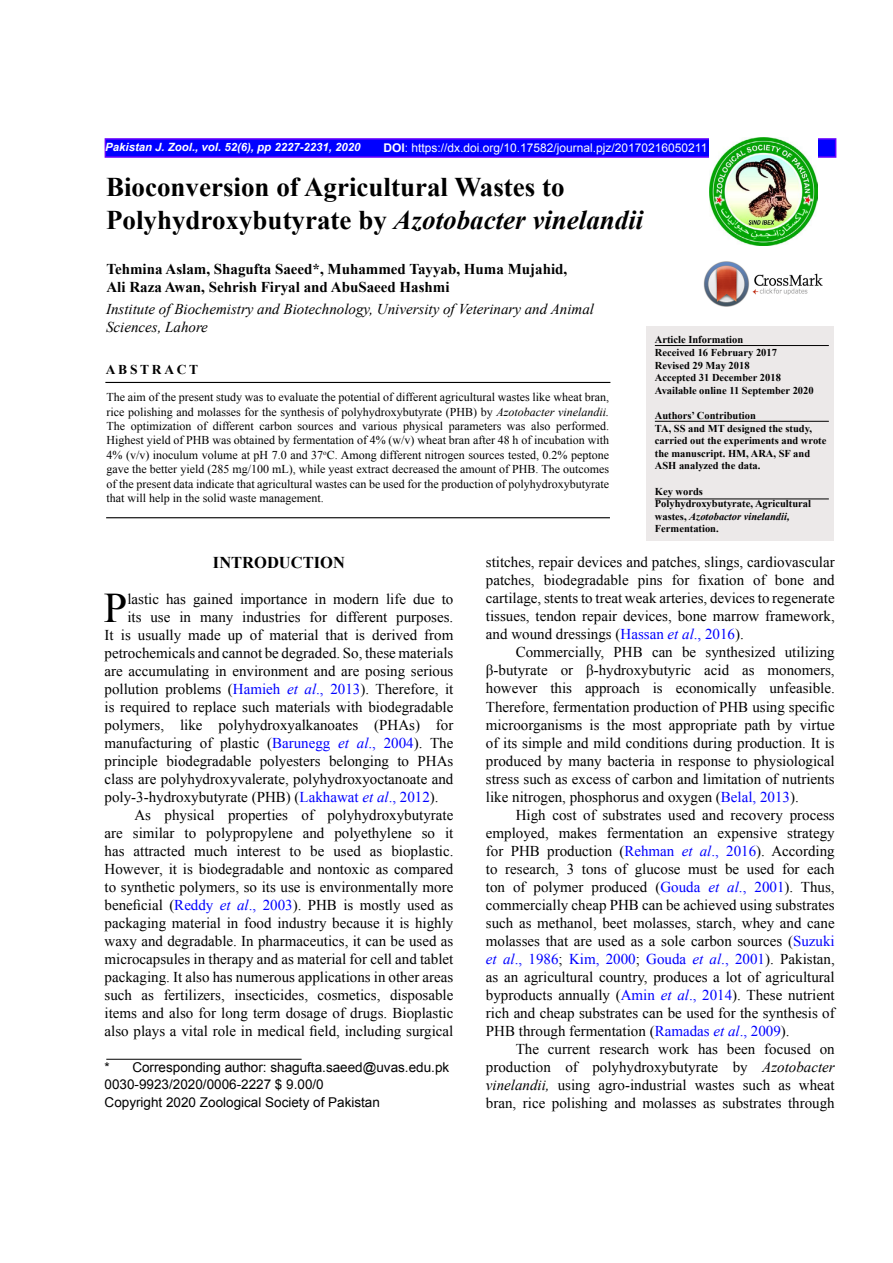
<style>
.page{position:relative;width:893px;height:1263px;background:#fff}
.page>*{position:absolute;margin:0;border:0;box-sizing:border-box;transform-origin:0 0}
.t1{font:42.15px "Times New Roman";color:#000}
.t2{font:700 27px/32.4px "Times New Roman";color:#000}
.t3{font:700 16.5px "Times New Roman";color:#000}
.t4{font:15px/18px "Times New Roman";color:#000;text-align:justify}
.t5{font:700 15px/18px "Times New Roman";color:#000}
.t6{font:italic 15px/18px "Times New Roman";color:#000}
.t7{font:13.5px/16.2px "Arial";color:#000}
.t8{font:700 13.5px "Times New Roman";letter-spacing:.2em;color:#000}
.t9{font:12px/14.4px "Times New Roman";color:#000;text-align:justify}
.t10{font:12px "Arial";color:#fff}
.t11{font:italic 700 11.4px "Arial";color:#fff}
.t12{font:700 10.5px/12.6px "Times New Roman";color:#000}
.s1{font-weight:700}
.s2{font-style:italic}
.s3{color:#00f}
.s4{font-style:italic;color:#00f}
</style>
<div class="page">
<img style="left:703px;top:261px;width:120px;height:45px">
<div style="left:105px;top:138px;width:731px;height:20px;background:#00f;border:2px solid #60f"></div>
<img style="left:709px;top:138px;width:108px;height:108px">
<div style="left:646px;top:326px;width:187px;height:215px;background:#ece9e9"></div>
<hr style="left:655px;top:421px;width:174px;height:1px;background:#000">
<hr style="left:105px;top:382px;width:505px;height:1px;background:#000">
<hr style="left:106px;top:517px;width:504px;height:1px;background:#000">
<hr style="left:655px;top:345px;width:174px;height:1px;background:#000">
<hr style="left:106px;top:1059px;width:196px;height:1px;background:#000">
<hr style="left:655px;top:499px;width:174px;height:1px;background:#000">
<p class="t11" style="left:105px;top:139px;width:257px">Pakistan J. Zool., vol. 52(6), pp 2227-2231, 2020</p>
<p class="t10" style="left:383px;top:140px;width:326px"><span class="s1">DOI</span>: https://dx.doi.org/10.17582/journal.pjz/20170216050211</p>
<h2 class="t2" style="left:106px;top:171px;width:539px">Bioconversion of Agricultural Wastes to<br>Polyhydroxybutyrate by <span class="s2">Azotobacter vinelandii</span></h2>
<p class="t5" style="left:106px;top:259px;width:462px">Tehmina Aslam, Shagufta Saeed*, Muhammed Tayyab, Huma Mujahid,<br>Ali Raza Awan, Sehrish Firyal and AbuSaeed Hashmi</p>
<p class="t6" style="left:106px;top:300px;width:489px">Institute of Biochemistry and Biotechnology, University of Veterinary and Animal<br>Sciences, Lahore</p>
<p class="t8" style="left:106px;top:360px;width:94px">ABSTRACT</p>
<p class="t9" style="left:107px;top:390px;width:504px">The aim of the present study was to evaluate the potential of different agricultural wastes like wheat bran, rice polishing and molasses for the synthesis of polyhydroxybutyrate (PHB) by <span class="s2">Azotobacter vinelandii.<br></span>The optimization of different carbon sources and various physical parameters was also performed.<br>Highest yield of PHB was obtained by fermentation of 4% (w/v) wheat bran after 48 h of incubation with 4% (v/v) inoculum volume at pH 7.0 and 37<sup>o</sup>C. Among different nitrogen sources tested, 0.2% peptone gave the better yield (285 mg/100 mL), while yeast extract decreased the amount of PHB. The outcomes of the present data indicate that agricultural wastes can be used for the production of polyhydroxybutyrate that will help in the solid waste management.</p>
<p class="t12" style="left:655px;top:333px;width:160px">Article Information<br>Received 16 February 2017<br>Revised 29 May 2018<br>Accepted 31 December 2018<br>Available online 11 September 2020</p>
<p class="t12" style="left:655px;top:409px;width:173px">Authors’ Contribution<br>TA, SS and MT designed the study, carried out the experiments and wrote the manuscript. HM, ARA, SF and<br>ASH analyzed the data.</p>
<p class="t12" style="left:655px;top:484px;width:158px">Key words<br>Polyhydroxybutyrate, Agricultural wastes, <span class="s2">Azotobactor vinelandii,<br></span>Fermentation.</p>
<p class="t3" style="left:213px;top:551px;width:133px">INTRODUCTION</p>
<h1 class="t1" style="left:104px;top:580px;width:25px">P</h1>
<p class="t4" style="left:127px;top:590px;width:327px">lastic has gained importance in modern life due to</p>
<p class="t4" style="left:127px;top:608px;width:328px">its use in many industries for different purposes.</p>
<p class="t4" style="left:105px;top:626px;width:350px">It is usually made up of material that is derived from</p>
<p class="t4" style="left:105px;top:644px;width:350px">petrochemicals and cannot be degraded. So, these materials</p>
<p class="t4" style="left:105px;top:662px;width:350px">are accumulating in environment and are posing serious</p>
<p class="t4" style="left:105px;top:680px;width:350px">pollution problems (<span class="s3">Hamieh</span> <span class="s4">et al</span><span class="s3">., 2013</span>). Therefore, it</p>
<p class="t4" style="left:105px;top:698px;width:350px">is required to replace such materials with biodegradable</p>
<p class="t4" style="left:105px;top:716px;width:350px">polymers, like polyhydroxyalkanoates (PHAs) for</p>
<p class="t4" style="left:105px;top:734px;width:350px">manufacturing of plastic (<span class="s3">Barunegg</span> <span class="s4">et al</span><span class="s3">., 2004</span>). The</p>
<p class="t4" style="left:105px;top:752px;width:350px">principle biodegradable polyesters belonging to PHAs</p>
<p class="t4" style="left:105px;top:770px;width:350px">class are polyhydroxyvalerate, polyhydroxyoctanoate and</p>
<p class="t4" style="left:105px;top:788px;width:336px">poly-3-hydroxybutyrate (PHB) (<span class="s3">Lakhawat</span> <span class="s4">et al</span><span class="s3">., 2012</span>).</p>
<p class="t4" style="left:134px;top:806px;width:320px">As physical properties of polyhydroxybutyrate</p>
<p class="t4" style="left:105px;top:824px;width:350px">are similar to polypropylene and polyethylene so it</p>
<p class="t4" style="left:105px;top:842px;width:350px">has attracted much interest to be used as bioplastic.</p>
<p class="t4" style="left:105px;top:860px;width:350px">However, it is biodegradable and nontoxic as compared</p>
<p class="t4" style="left:105px;top:878px;width:350px">to synthetic polymers, so its use is environmentally more</p>
<p class="t4" style="left:105px;top:896px;width:350px">beneficial (<span class="s3">Reddy</span> <span class="s4">et al</span><span class="s3">., 2003</span>). PHB is mostly used as</p>
<p class="t4" style="left:105px;top:914px;width:350px">packaging material in food industry because it is highly</p>
<p class="t4" style="left:105px;top:932px;width:350px">waxy and degradable. In pharmaceutics, it can be used as</p>
<p class="t4" style="left:105px;top:950px;width:350px">microcapsules in therapy and as material for cell and tablet</p>
<p class="t4" style="left:105px;top:968px;width:350px">packaging. It also has numerous applications in other areas</p>
<p class="t4" style="left:105px;top:986px;width:350px">such as fertilizers, insecticides, cosmetics, disposable</p>
<p class="t4" style="left:105px;top:1004px;width:350px">items and also for long term dosage of drugs. Bioplastic</p>
<p class="t4" style="left:105px;top:1022px;width:350px">also plays a vital role in medical field, including surgical</p>
<p class="t7" style="left:105px;top:1059px;width:346px">* Corresponding author: shagufta.saeed@uvas.edu.pk<br>0030-9923/2020/0006-2227 $ 9.00/0</p>
<p class="t7" style="left:105px;top:1094px;width:277px">Copyright 2020 Zoological Society of Pakistan</p>
<p class="t4" style="left:486px;top:553px;width:350px">stitches, repair devices and patches, slings, cardiovascular patches, biodegradable pins for fixation of bone and cartilage, stents to treat weak arteries, devices to regenerate tissues, tendon repair devices, bone marrow framework, and wound dressings (<span class="s3">Hassan</span> <span class="s4">et al</span><span class="s3">., 2016</span>).</p>
<p class="t4" style="left:486px;top:643px;width:350px;text-indent:30px">Commercially, PHB can be synthesized utilizing β-butyrate or β-hydroxybutyric acid as monomers, however this approach is economically unfeasible.<br>Therefore, fermentation production of PHB using specific microorganisms is the most appropriate path by virtue of its simple and mild conditions during production. It is produced by many bacteria in response to physiological stress such as excess of carbon and limitation of nutrients like nitrogen, phosphorus and oxygen (<span class="s3">Belal, 2013</span>).</p>
<p class="t4" style="left:486px;top:805px;width:350px;text-indent:30px">High cost of substrates used and recovery process employed, makes fermentation an expensive strategy for PHB production (<span class="s3">Rehman</span> <span class="s4">et al</span><span class="s3">., 2016</span>). According to research, 3 tons of glucose must be used for each ton of polymer produced (<span class="s3">Gouda</span> <span class="s4">et al</span><span class="s3">., 2001</span>). Thus, commercially cheap PHB can be achieved using substrates such as methanol, beet molasses, starch, whey and cane molasses that are used as a sole carbon sources (<span class="s3">Suzuki </span><span class="s4">et al</span><span class="s3">., 1986</span>; <span class="s3">Kim, 2000</span>; <span class="s3">Gouda</span> <span class="s4">et al</span><span class="s3">., 2001</span>). Pakistan, as an agricultural country, produces a lot of agricultural byproducts annually (<span class="s3">Amin</span> <span class="s4">et al</span><span class="s3">., 2014</span>). These nutrient rich and cheap substrates can be used for the synthesis of PHB through fermentation (<span class="s3">Ramadas</span> <span class="s4">et al</span><span class="s3">., 2009</span>).</p>
<p class="t4" style="left:486px;top:1039px;width:350px;text-indent:30px">The current research work has been focused on production of polyhydroxybutyrate by <span class="s2">Azotobacter vinelandii,</span> using agro-industrial wastes such as wheat bran, rice polishing and molasses as substrates through</p>
</div>
